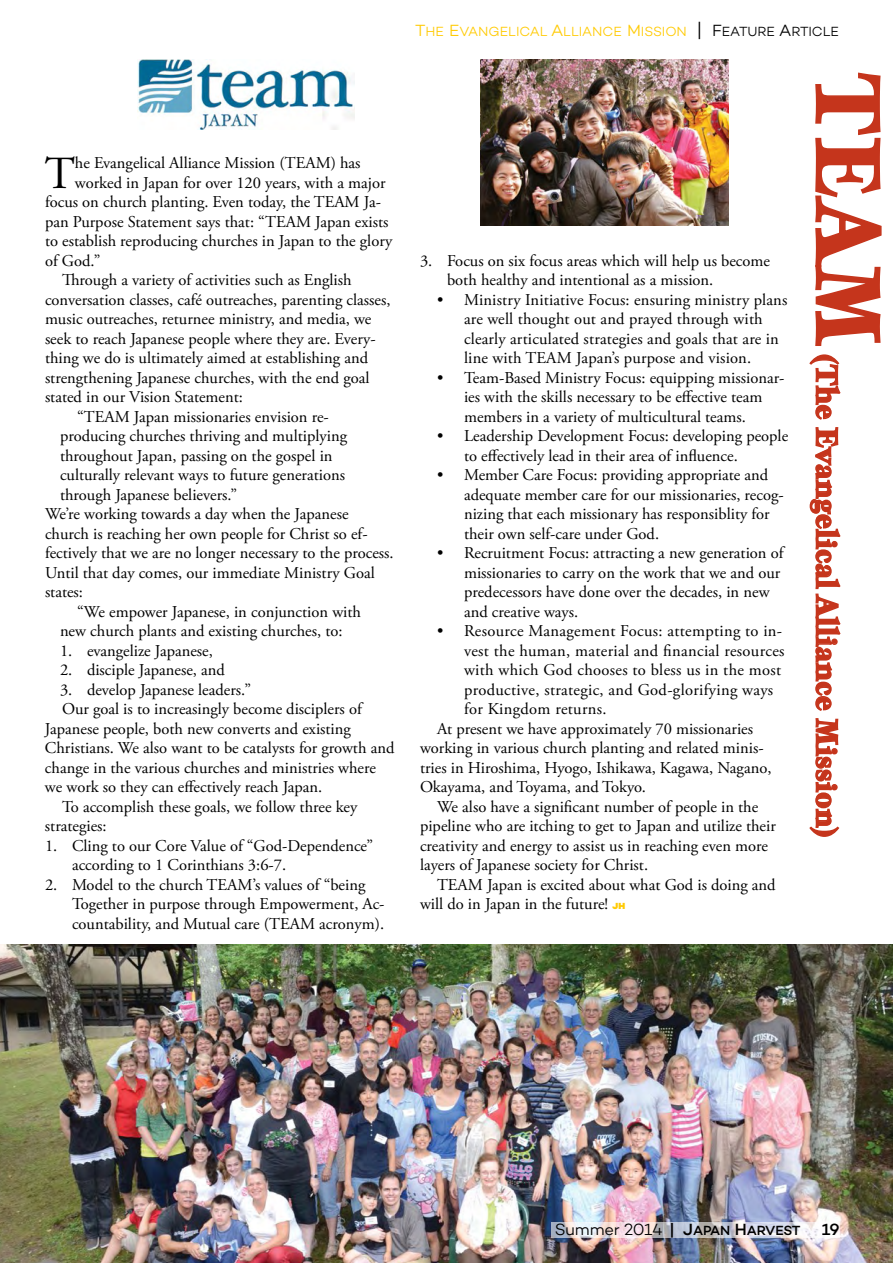
<style>
.page{position:relative;width:893px;height:1263px;background:#fff}
.page>*{position:absolute;margin:0;border:0;box-sizing:border-box;transform-origin:0 0}
.t1{font:700 90px "Mauritius";color:#c5351c}
.t2{font:45.9px "Adobe Garamond Pro";color:#000}
.t3{font:700 30px "Mauritius";color:#c5351c}
.t4{font:16.5px/19.5px "Adobe Garamond Pro";color:#000}
.t5{font:16.5px "Adobe Garamond Pro";letter-spacing:.02em;color:#000}
.t6{font:300 16.5px "Campton";letter-spacing:-.015em;color:#000}
.t7{font:500 16.5px "Campton";color:#000}
.t8{font:300 13.5px "Campton";letter-spacing:-.005em;color:#ffcb05}
.s1{font-size:16.5px}
.s2{font-size:19.5px;color:#000}
.s3{font-size:16.5px;color:#000}
.s4{color:#000}
.s5{font-family:"Campton";font-weight:900;font-size:9px;color:#ffcb05}
.s6{font-weight:500}
.s7{font-weight:500;font-size:13.5px}
</style>
<div class="page">
<img style="left:0;top:945px;width:893px;height:318px">
<svg style="left:551px;top:1221px;width:289px;height:16px"></svg>
<svg style="left:815px;top:72px;width:67px;height:274px"></svg>
<svg style="left:809px;top:354px;width:32px;height:483px"></svg>
<img style="left:137px;top:59px;width:217px;height:70px">
<img style="left:480px;top:59px;width:249px;height:167px">
<h2 class="t2" style="left:45px;top:145px;width:32px">T</h2>
<p class="t4" style="left:75px;top:154px;width:287px">he Evangelical Alliance Mission (TEAM) has</p>
<p class="t4" style="left:75px;top:173px;width:312px">worked in Japan for over 120 years, with a major</p>
<p class="t4" style="left:45px;top:193px;width:337px">focus on church planting. Even today, the TEAM Ja-</p>
<p class="t4" style="left:45px;top:212px;width:345px">pan Purpose Statement says that: “TEAM Japan exists</p>
<p class="t4" style="left:45px;top:232px;width:349px">to establish reproducing churches in Japan to the glory</p>
<p class="t4" style="left:45px;top:251px;width:57px">of God.”</p>
<p class="t4" style="left:62px;top:271px;width:291px">Through a variety of activities such as English</p>
<p class="t4" style="left:45px;top:290px;width:347px">conversation classes, café outreaches, parenting classes,</p>
<p class="t4" style="left:45px;top:310px;width:328px">music outreaches, returnee ministry, and media, we</p>
<p class="t4" style="left:45px;top:329px;width:332px">seek to reach Japanese people where they are. Every-</p>
<p class="t4" style="left:45px;top:349px;width:325px">thing we do is ultimately aimed at establishing and</p>
<p class="t4" style="left:45px;top:368px;width:326px">strengthening Japanese churches, with the end goal</p>
<p class="t4" style="left:45px;top:388px;width:200px">stated in our Vision Statement:</p>
<p class="t4" style="left:77px;top:407px;width:253px">“TEAM Japan missionaries envision re-</p>
<p class="t4" style="left:60px;top:427px;width:289px">producing churches thriving and multiplying</p>
<p class="t4" style="left:60px;top:446px;width:274px">throughout Japan, passing on the gospel in</p>
<p class="t4" style="left:60px;top:466px;width:287px">culturally relevant ways to future generations</p>
<p class="t4" style="left:60px;top:485px;width:179px">through Japanese believers.”</p>
<p class="t4" style="left:45px;top:505px;width:305px">We’re working towards a day when the Japanese</p>
<p class="t4" style="left:45px;top:524px;width:324px">church is reaching her own people for Christ so ef-</p>
<p class="t4" style="left:45px;top:544px;width:350px">fectively that we are no longer necessary to the process.</p>
<p class="t4" style="left:45px;top:563px;width:331px">Until that day comes, our immediate Ministry Goal</p>
<p class="t4" style="left:45px;top:583px;width:40px">states:</p>
<p class="t4" style="left:77px;top:602px;width:286px">“We empower Japanese, in conjunction with</p>
<p class="t4" style="left:60px;top:622px;width:284px">new church plants and existing churches, to:</p>
<p class="t4" style="left:60px;top:641px;width:154px">1. evangelize Japanese,</p>
<p class="t4" style="left:60px;top:661px;width:166px">2. disciple Japanese, and</p>
<p class="t4" style="left:60px;top:680px;width:192px">3. develop Japanese leaders.”</p>
<p class="t4" style="left:62px;top:700px;width:301px">Our goal is to increasingly become disciplers of</p>
<p class="t4" style="left:45px;top:719px;width:307px">Japanese people, both new converts and existing</p>
<p class="t4" style="left:45px;top:739px;width:351px">Christians. We also want to be catalysts for growth and</p>
<p class="t4" style="left:45px;top:758px;width:332px">change in the various churches and ministries where</p>
<p class="t4" style="left:45px;top:778px;width:279px">we work so they can effectively reach Japan.</p>
<p class="t4" style="left:62px;top:797px;width:297px">To accomplish these goals, we follow three key</p>
<p class="t4" style="left:45px;top:817px;width:63px">strategies:</p>
<p class="t4" style="left:72px;top:836px;width:303px;text-indent:-27px">1. Cling to our Core Value of “God-Dependence” according to 1 Corinthians 3:6-7.</p>
<p class="t4" style="left:72px;top:875px;width:314px;text-indent:-27px">2. Model to the church TEAM’s values of “being<br>Together in purpose through Empowerment, Ac&shy;countability, and Mutual care (TEAM acronym).</p>
<p class="t8" style="left:415px;top:23px;width:425px"><span class="s1">T</span>HE <span class="s1">E</span>VANGELICAL <span class="s1">A</span>LLIANCE <span class="s1">M</span>ISSION <span class="s2">|</span> <span class="s3">F</span><span class="s4">EATURE</span> <span class="s3">A</span><span class="s4">RTICLE</span></p>
<p class="t4" style="left:447px;top:251px;width:325px;text-indent:-27px">3. Focus on six focus areas which will help us become both healthy and intentional as a mission.</p>
<p class="t4" style="left:464px;top:290px;width:325px;text-indent:-27px">• Ministry Initiative Focus: ensuring ministry plans are well thought out and prayed through with clearly articulated strategies and goals that are in line with TEAM Japan’s purpose and vision.</p>
<p class="t4" style="left:464px;top:368px;width:322px;text-indent:-27px">• Team-Based Ministry Focus: equipping missionar&shy;ies with the skills necessary to be effective team members in a variety of multicultural teams.</p>
<p class="t4" style="left:464px;top:427px;width:326px;text-indent:-27px">• Leadership Development Focus: developing people to effectively lead in their area of influence.</p>
<p class="t4" style="left:464px;top:466px;width:321px;text-indent:-27px">• Member Care Focus: providing appropriate and adequate member care for our missionaries, recog&shy;nizing that each missionary has responsiblity for their own self-care under God.</p>
<p class="t4" style="left:464px;top:544px;width:321px;text-indent:-27px">• Recruitment Focus: attracting a new generation of missionaries to carry on the work that we and our predecessors have done over the decades, in new and creative ways.</p>
<p class="t5" style="left:437px;top:621px;width:347px">• Resource Management Focus: attempting to in-</p>
<p class="t5" style="left:464px;top:640px;width:322px">vest the human, material and financial resources</p>
<p class="t5" style="left:464px;top:660px;width:319px">with which God chooses to bless us in the most</p>
<p class="t5" style="left:464px;top:679px;width:311px">productive, strategic, and God-glorifying ways</p>
<p class="t5" style="left:464px;top:699px;width:144px">for Kingdom returns.</p>
<p class="t4" style="left:437px;top:719px;width:318px">At present we have approximately 70 missionaries</p>
<p class="t4" style="left:420px;top:739px;width:345px">working in various church planting and related minis-</p>
<p class="t4" style="left:420px;top:758px;width:353px">tries in Hiroshima, Hyogo, Ishikawa, Kagawa, Nagano,</p>
<p class="t4" style="left:420px;top:778px;width:227px">Okayama, and Toyama, and Tokyo.</p>
<p class="t4" style="left:437px;top:797px;width:323px">We also have a significant number of people in the</p>
<p class="t4" style="left:420px;top:817px;width:357px">pipeline who are itching to get to Japan and utilize their</p>
<p class="t4" style="left:420px;top:836px;width:349px">creativity and energy to assist us in reaching even more</p>
<p class="t4" style="left:420px;top:856px;width:230px">layers of Japanese society for Christ.</p>
<p class="t4" style="left:437px;top:875px;width:340px">TEAM Japan is excited about what God is doing and</p>
<p class="t4" style="left:420px;top:895px;width:207px">will do in Japan in the future! <span class="s5">JH</span></p>
<h1 class="t1" style="left:904px;top:72px;width:276px;rotate:90deg">TEAM</h1>
<h3 class="t3" style="left:846px;top:354px;width:485px;rotate:90deg">(The Evangelical Alliance Mission)</h3>
<p class="t6" style="left:555px;top:1219px;width:247px">Summer 2014 <span class="s6">| J</span><span class="s7">APAN</span> <span class="s6">H</span><span class="s7">ARVEST</span></p>
<p class="t7" style="left:822px;top:1219px;width:19px">19</p>
</div>
